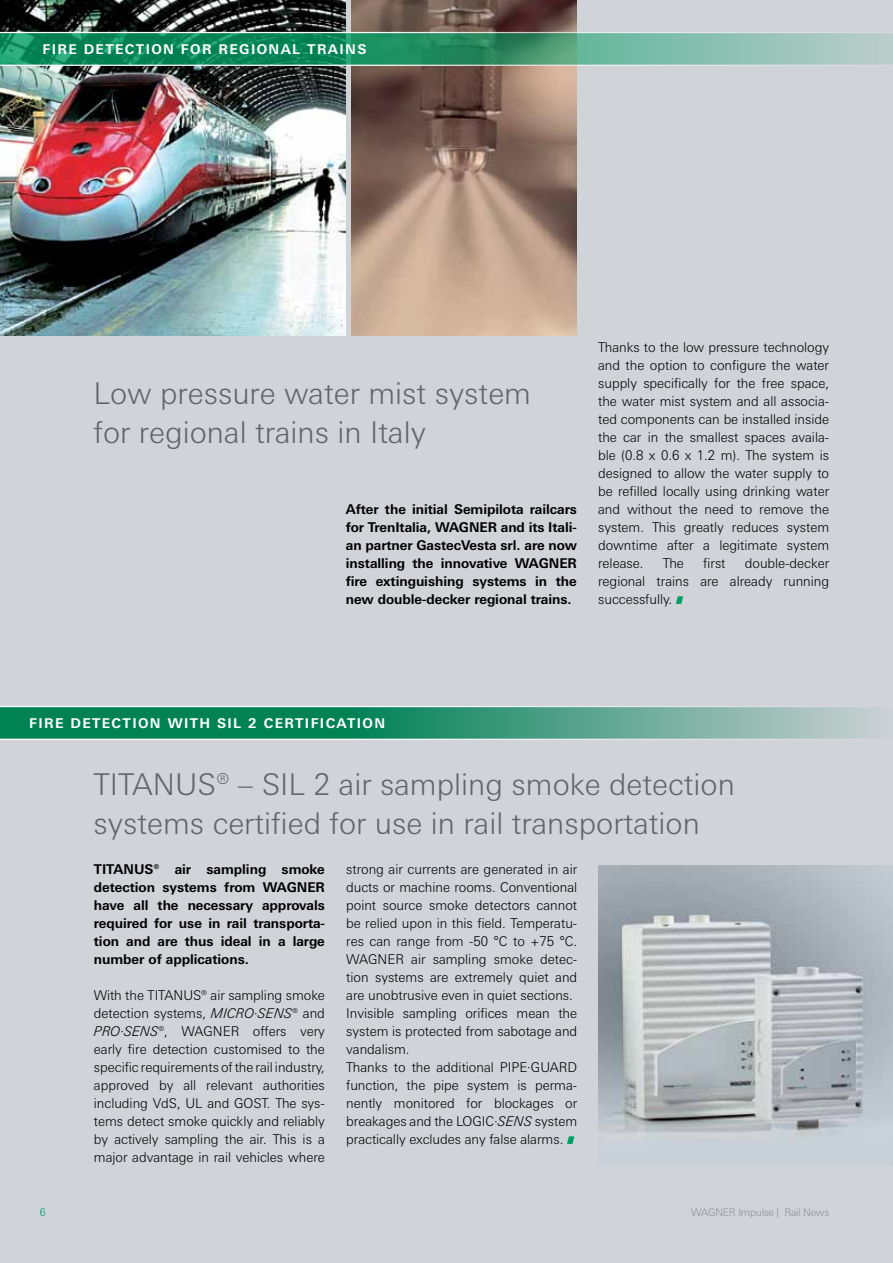
<style>
.page{position:relative;width:893px;height:1263px;background:#d0d3d7}
.page>*{position:absolute;margin:0;border:0;box-sizing:border-box;transform-origin:0 0}
.t1{font:300 30px/39px "LT Univers Basic";color:#636569}
.t2{font:300 13.5px/18px "LT Univers Basic";letter-spacing:-.005em;color:#000;text-align:justify}
.t3{font:700 13.5px/18px "LT Univers Basic";letter-spacing:-.005em;color:#000;text-align:justify}
.t4{font:700 13.5px "LT Univers Basic";letter-spacing:.1em;color:#fff}
.t5{font:300 10.5px "LT Univers Basic";letter-spacing:-.025em;color:#8e9196}
.t6{font:300 10.5px "LT Univers Basic";color:#009e65}
.s1{font-style:italic}
</style>
<div class="page">
<img style="left:0;top:0;width:346px;height:336px">
<img style="left:351px;top:0;width:226px;height:336px">
<svg style="left:0;top:32px;width:893px;height:34px;background:#4ea384"></svg>
<svg style="left:676px;top:596px;width:7px;height:8px"></svg>
<img style="left:598px;top:866px;width:295px;height:272px">
<svg style="left:0;top:706px;width:874px;height:34px;background:#489f82"></svg>
<svg style="left:567px;top:1136px;width:7px;height:8px"></svg>
<p class="t4" style="left:43px;top:41px;width:188px">FIRE DETECTION FOR regional</p>
<p class="t4" style="left:307px;top:41px;width:11px">trains</p>
<h1 class="t1" style="left:94px;top:374px;width:439px">Low pressure water mist system for regional trains in Italy</h1>
<p class="t3" style="left:346px;top:500px;width:233px">After the initial Semipilota railcars for TrenItalia, WAGNER and its Itali&shy;an partner GastecVesta srl. are now installing the innovative WAGNER fire extinguishing systems in the new double-decker regional trains.</p>
<p class="t2" style="left:598px;top:338px;width:233px">Thanks to the low pressure technology and the option to configure the water supply specifically for the free space, the water mist system and all associa&shy;ted components can be installed inside the car in the smallest spaces availa&shy;ble (0.8 x 0.6 x 1.2 m). The system is designed to allow the water supply to be refilled locally using drinking water and without the need to remove the system. This greatly reduces system downtime after a legitimate system release.</p>
<p class="t2" style="left:663px;top:554px;width:23px">The</p>
<p class="t2" style="left:703px;top:554px;width:24px">first</p>
<p class="t2" style="left:598px;top:554px;width:233px;text-indent:147px">double-decker regional trains are already running successfully.</p>
<p class="t4" style="left:29px;top:715px;width:357px">FIRE DETECTION WITH SIL 2 CERTIFICATION</p>
<p class="t6" style="left:40px;top:1206px;width:7px">6</p>
<h1 class="t1" style="left:94px;top:765px;width:643px">TITANUS® – SIL 2 air sampling smoke detection systems certified for use in rail transportation</h1>
<p class="t3" style="left:94px;top:860px;width:233px">TITANUS® air sampling smoke detection systems from WAGNER have all the necessary approvals required for use in rail transporta&shy;tion and are thus ideal in a large number of applications.</p>
<p class="t2" style="left:94px;top:986px;width:233px">With the TITANUS® air sampling smoke detection systems, <span class="s1">MICRO·SENS</span>® and <span class="s1">PRO·SENS</span>®, WAGNER offers very early fire detection customised to the specific requirements of the rail industry, approved by all relevant authorities including VdS, UL and GOST. The sys&shy;tems detect smoke quickly and reliably by actively sampling the air. This is a major advantage in rail vehicles where</p>
<p class="t2" style="left:346px;top:860px;width:233px;text-align:left">strong air currents are generated in air ducts or machine rooms. Conventional point source smoke detectors cannot be relied upon in this field. Temperatu&shy;res can range from -50 °C to +75 °C.<br>WAGNER air sampling smoke detec&shy;tion systems are extremely quiet and are unobtrusive even in quiet sections.<br>Invisible sampling orifices mean the system is protected from sabotage and vandalism.<br>Thanks to the additional PIPE·GUARD function, the pipe system is perma&shy;nently monitored for blockages or breakages and the LOGIC·<span class="s1">SENS</span> system practically excludes any false alarms.</p>
<p class="t5" style="left:691px;top:1206px;width:140px">WAGNER Impulse | Rail News</p>
</div>
